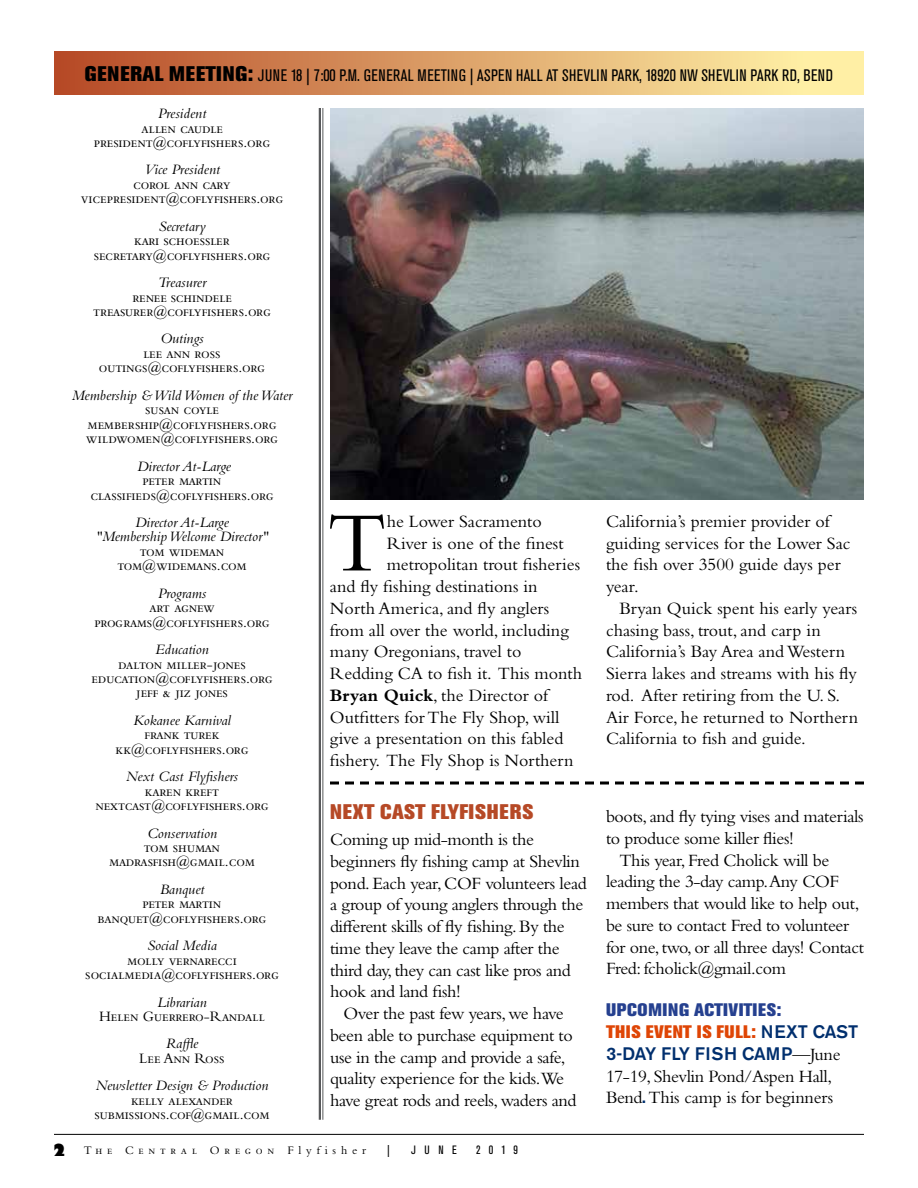
<style>
.page{position:relative;width:918px;height:1188px;background:#fff}
.page>*{position:absolute;margin:0;border:0;box-sizing:border-box;transform-origin:0 0}
.t1{font:87.9px "Bembo Std";color:#000}
.t2{font:800 21px "Akzidenz Grotesk BE";letter-spacing:.02em;color:#b64926}
.t3{font:18px/21.8px "Bembo Std";color:#000}
.t4{font:18px/21.8px "Bembo Std";letter-spacing:-.02em;color:#000}
.t5{font:500 18px/21.8px "Akzidenz Grotesk BE";letter-spacing:.01em;color:#002f6e}
.t6{font:condensed 16.5px "Akzidenz Grotesk BE";letter-spacing:.02em;color:#000}
.t7{font:15px/14.4px "Bembo Std";letter-spacing:-.02em;color:#000;text-align:center}
.t8{font:italic 15px/14.4px "Bembo Std";color:#000;text-align:center}
.t9{font:15px/14.4px "Bembo Std";color:#000;text-align:center}
.t10{font:12px "Bembo Std";letter-spacing:.4em;color:#000}
.t11{font:condensed 12px "Akzidenz Grotesk BE";letter-spacing:.7em;color:#000}
.s1{font-weight:800;font-stretch:normal;font-size:21px}
.s2{font-weight:700}
.s3{font-family:"Gill Sans Std";font-weight:800;font-size:16.5px}
.s4{font-weight:800;color:#25408f}
.s5{font-weight:800;color:#df4505}
.s6{font-family:"Bembo Std";font-weight:400;color:#000}
.s7{font-family:"Akzidenz Grotesk BE";font-weight:500;color:#002f6e}
</style>
<div class="page">
<hr style="left:54px;top:1134px;width:810px;height:1px;background:#000">
<hr style="left:319px;top:108px;width:2px;height:1012px;background:#58595b">
<hr style="left:322px;top:108px;width:1px;height:1012px;background:#58595b">
<div style="left:54px;top:51px;width:810px;height:43px;background:linear-gradient(to right,#b64926,#fffaad)"></div>
<img style="left:330px;top:109px;width:534px;height:391px">
<svg style="left:330px;top:782px;width:534px;height:2px"></svg>
<p class="t6" style="left:85px;top:66px;width:750px"><span class="s1">GENERAL MEETING:</span> JUNE 18 | 7:00 P.M. GENERAL MEETING | ASPEN HALL AT SHEVLIN PARK, 18920 NW SHEVLIN PARK RD, BEND</p>
<p class="t8" style="left:158px;top:106px;width:50px">President</p>
<p class="t7" style="left:94px;top:120px;width:178px">allen caudle president@coflyfishers.org</p>
<p class="t8" style="left:144px;top:162px;width:77px">Vice President</p>
<p class="t7" style="left:81px;top:177px;width:204px">corol ann cary vicepresident@coflyfishers.org</p>
<p class="t8" style="left:158px;top:219px;width:49px">Secretary</p>
<p class="t7" style="left:94px;top:233px;width:178px">kari schoessler secretary@coflyfishers.org</p>
<p class="t8" style="left:158px;top:275px;width:50px">Treasurer</p>
<p class="t7" style="left:93px;top:289px;width:179px">renee schindele treasurer@coflyfishers.org</p>
<p class="t8" style="left:160px;top:331px;width:45px">Outings</p>
<p class="t7" style="left:99px;top:346px;width:168px">lee ann ross outings@coflyfishers.org</p>
<p class="t8" style="left:72px;top:388px;width:222px">Membership &amp; Wild Women of the Water</p>
<p class="t9" style="left:86px;top:402px;width:194px">susan coyle membership@coflyfishers.org wildwomen@coflyfishers.org</p>
<p class="t8" style="left:137px;top:458px;width:96px">Director At-Large</p>
<p class="t7" style="left:91px;top:473px;width:185px">peter martin classifieds@coflyfishers.org</p>
<p class="t8" style="left:96px;top:515px;width:174px">Director At-Large<br>"Membership Welcome Director"</p>
<p class="t7" style="left:117px;top:544px;width:131px">tom wideman tom@widemans.com</p>
<p class="t8" style="left:158px;top:586px;width:50px">Programs</p>
<p class="t7" style="left:94px;top:600px;width:177px">art agnew programs@coflyfishers.org</p>
<p class="t8" style="left:155px;top:642px;width:55px">Education</p>
<p class="t7" style="left:91px;top:656px;width:183px">dalton miller-jones education@coflyfishers.org jeff &amp; jiz jones</p>
<p class="t8" style="left:133px;top:713px;width:99px">Kokanee Karnival</p>
<p class="t7" style="left:116px;top:727px;width:134px">frank turek kk@coflyfishers.org</p>
<p class="t8" style="left:126px;top:769px;width:114px">Next Cast Flyfishers</p>
<p class="t7" style="left:95px;top:783px;width:175px">karen kreft nextcast@coflyfishers.org</p>
<p class="t8" style="left:147px;top:825px;width:72px">Conservation</p>
<p class="t7" style="left:109px;top:840px;width:147px">tom shuman madrasfish@gmail.com</p>
<p class="t8" style="left:160px;top:882px;width:46px">Banquet</p>
<p class="t7" style="left:98px;top:896px;width:170px">peter martin banquet@coflyfishers.org</p>
<p class="t8" style="left:147px;top:938px;width:71px">Social Media</p>
<p class="t7" style="left:85px;top:953px;width:195px">molly vernarecci socialmedia@coflyfishers.org</p>
<p class="t8" style="left:157px;top:994px;width:51px">Librarian</p>
<p class="t7" style="left:99px;top:1009px;width:167px">Helen Guerrero-Randall</p>
<p class="t8" style="left:166px;top:1036px;width:34px">Raffle</p>
<p class="t9" style="left:139px;top:1051px;width:87px">Lee Ann Ross</p>
<p class="t8" style="left:96px;top:1078px;width:175px">Newsletter Design &amp; Production</p>
<p class="t7" style="left:95px;top:1093px;width:177px">kelly alexander submissions.cof@gmail.com</p>
<h1 class="t1" style="left:327px;top:492px;width:61px">T</h1>
<p class="t3" style="left:387px;top:510px;width:157px">he Lower Sacramento</p>
<p class="t3" style="left:387px;top:532px;width:178px">River is one of the finest</p>
<p class="t3" style="left:387px;top:554px;width:195px">metropolitan trout fisheries</p>
<p class="t3" style="left:330px;top:575px;width:209px">and fly fishing destinations in</p>
<p class="t3" style="left:330px;top:597px;width:221px">North America, and fly anglers</p>
<p class="t3" style="left:330px;top:619px;width:240px">from all over the world, including</p>
<p class="t3" style="left:330px;top:641px;width:193px">many Oregonians, travel to</p>
<p class="t3" style="left:330px;top:662px;width:254px">Redding CA to fish it. This month</p>
<p class="t3" style="left:330px;top:684px;width:221px"><span class="s2">Bryan Quick</span>, the Director of</p>
<p class="t3" style="left:330px;top:706px;width:231px">Outfitters for The Fly Shop, will</p>
<p class="t3" style="left:330px;top:728px;width:235px">give a presentation on this fabled</p>
<p class="t3" style="left:330px;top:749px;width:245px">fishery. The Fly Shop is Northern</p>
<p class="t2" style="left:330px;top:799px;width:205px">NEXT CAST FLYFISHERS</p>
<p class="t4" style="left:330px;top:828px;width:258px">Coming up mid-month is the beginners fly fishing camp at Shevlin pond. Each year, COF volunteers lead a group of young anglers through the different skills of fly fishing. By the time they leave the camp after the third day, they can cast like pros and hook and land fish!</p>
<p class="t4" style="left:330px;top:1002px;width:248px;text-indent:14px">Over the past few years, we have been able to purchase equipment to use in the camp and provide a safe, quality experience for the kids.We have great rods and reels, waders and</p>
<p class="t10" style="left:52px;top:1144px;width:315px"><span class="s3">2</span> The Central Oregon Flyfisher</p>
<p class="t11" style="left:387px;top:1143px;width:4px">|</p>
<p class="t11" style="left:411px;top:1143px;width:47px">JUNE</p>
<p class="t11" style="left:476px;top:1143px;width:43px">2019</p>
<p class="t3" style="left:606px;top:510px;width:246px">California’s premier provider of guiding services for the Lower Sac the fish over 3500 guide days per year.</p>
<p class="t3" style="left:606px;top:597px;width:254px;text-indent:14px">Bryan Quick spent his early years chasing bass, trout, and carp in California’s Bay Area and Western Sierra lakes and streams with his fly rod. After retiring from the U. S.<br>Air Force, he returned to Northern California to fish and guide.</p>
<p class="t3" style="left:606px;top:805px;width:259px">boots, and fly tying vises and materials</p>
<p class="t3" style="left:606px;top:827px;width:189px">to produce some killer flies!</p>
<p class="t4" style="left:620px;top:849px;width:211px">This year, Fred Cholick will be</p>
<p class="t3" style="left:606px;top:870px;width:235px">leading the 3-day camp.Any COF</p>
<p class="t3" style="left:606px;top:892px;width:255px">members that would like to help out,</p>
<p class="t3" style="left:606px;top:914px;width:245px">be sure to contact Fred to volunteer</p>
<p class="t3" style="left:606px;top:936px;width:259px">for one, two, or all three days! Contact</p>
<p class="t3" style="left:606px;top:957px;width:179px">Fred: fcholick@gmail.com</p>
<p class="t5" style="left:606px;top:999px;width:254px"><span class="s4">UPCOMING ACTIVITIES:<br></span><span class="s5">THIS EVENT IS FULL:</span> NEXT CAST<br>3-DAY FLY FISH CAMP<span class="s6">—June</span></p>
<p class="t4" style="left:606px;top:1065px;width:229px">17-19, Shevlin Pond/Aspen Hall,<br>Bend<span class="s7">.</span> This camp is for beginners</p>
</div>
